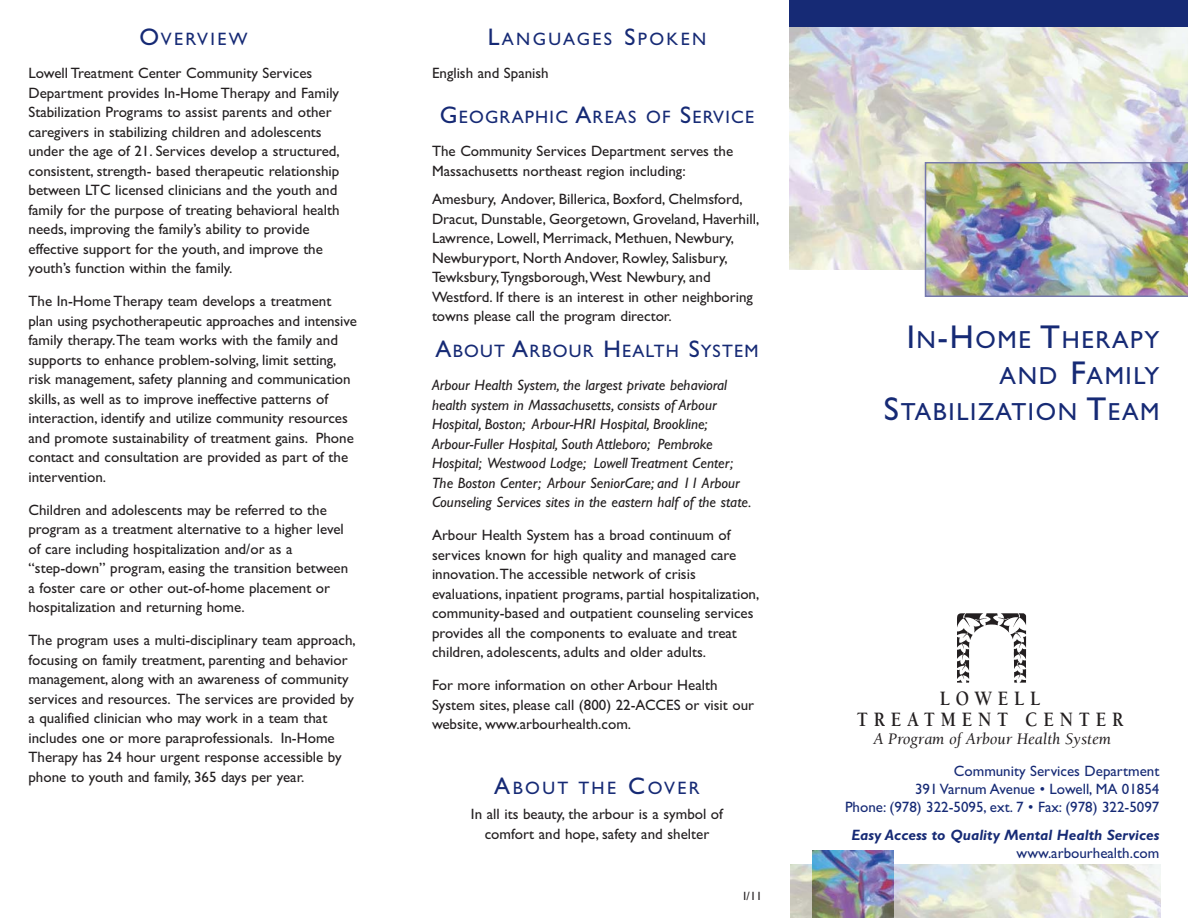
<style>
.page{position:relative;width:1188px;height:918px;background:#fff}
.page>*{position:absolute;margin:0;border:0;box-sizing:border-box;transform-origin:0 0}
.t1{font:24.75px/36px "Gill Sans";letter-spacing:.065em;color:#162a75;text-align:right}
.t2{font:700 21px/21px "Berkeley";letter-spacing:.32em;color:#231f20;text-align:center;scale:.85 1}
.t3{font:18px "Gill Sans";letter-spacing:.065em;color:#162a75}
.t4{font:18px "Gill Sans";letter-spacing:.135em;color:#162a75}
.t5{font:italic 16.5px "Berkeley";color:#231f20}
.t6{font:15px/19.5px "Gill Sans";color:#231f20}
.t7{font:italic 15px/19.5px "Gill Sans";color:#231f20}
.t8{font:15px/18px "Gill Sans";color:#162a75;text-align:right}
.t9{font:italic 700 15px "Gill Sans";color:#162a75}
.t10{font:12px "Gill Sans";color:#231f20}
.s1{font-size:24px}
.s2{font-size:33px}
</style>
<div class="page">
<img style="left:790px;top:864px;width:371px;height:54px">
<img style="left:812px;top:850px;width:81px;height:68px">
<img style="left:790px;top:27px;width:398px;height:243px">
<img style="left:925px;top:162px;width:263px;height:135px">
<div style="left:790px;top:0;width:398px;height:27px;background:#162a75"></div>
<img style="left:957px;top:613px;width:70px;height:70px">
<p class="t4" style="left:139px;top:33px;width:110px"><span class="s1">O</span>VERVIEW</p>
<p class="t6" style="left:28px;top:65px;width:313px">Lowell Treatment Center Community Services Department provides In-Home Therapy and Family Stabilization Programs to assist parents and other caregivers in stabilizing children and adolescents under the age of 21. Services develop a structured, consistent, strength- based therapeutic relationship between LTC licensed clinicians and the youth and family for the purpose of treating behavioral health needs, improving the family’s ability to provide effective support for the youth, and improve the youth’s function within the family.</p>
<p class="t6" style="left:28px;top:293px;width:330px">The In-Home Therapy team develops a treatment plan using psychotherapeutic approaches and intensive family therapy. The team works with the family and supports to enhance problem-solving, limit setting, risk management, safety planning and communication skills, as well as to improve ineffective patterns of interaction, identify and utilize community resources and promote sustainability of treatment gains. Phone contact and consultation are provided as part of the intervention.</p>
<p class="t6" style="left:28px;top:501px;width:321px">Children and adolescents may be referred to the program as a treatment alternative to a higher level of care including hospitalization and/or as a “step-down” program, easing the transition between a foster care or other out-of-home placement or hospitalization and returning home.</p>
<p class="t6" style="left:28px;top:632px;width:329px">The program uses a multi-disciplinary team approach, focusing on family treatment, parenting and behavior management, along with an awareness of community services and resources. The services are provided by a qualified clinician who may work in a team that includes one or more paraprofessionals. In-Home Therapy has 24 hour urgent response accessible by phone to youth and family, 365 days per year.</p>
<p class="t4" style="left:488px;top:33px;width:220px"><span class="s1">L</span>ANGUAGES <span class="s1">S</span>POKEN</p>
<p class="t6" style="left:432px;top:65px;width:118px">English and Spanish</p>
<p class="t3" style="left:440px;top:111px;width:316px"><span class="s1">G</span>EOGRAPHIC <span class="s1">A</span>REAS OF <span class="s1">S</span>ERVICE</p>
<p class="t6" style="left:432px;top:143px;width:303px">The Community Services Department serves the<br>Massachusetts northeast region including:</p>
<p class="t6" style="left:432px;top:191px;width:329px">Amesbury, Andover, Billerica, Boxford, Chelmsford, Dracut, Dunstable, Georgetown, Groveland, Haverhill, Lawrence, Lowell, Merrimack, Methuen, Newbury, Newburyport, North Andover, Rowley, Salisbury, Tewksbury, Tyngsborough, West Newbury, and Westford. If there is an interest in other neighboring towns please call the program director.</p>
<p class="t3" style="left:436px;top:345px;width:324px"><span class="s1">A</span>BOUT <span class="s1">A</span>RBOUR <span class="s1">H</span>EALTH <span class="s1">S</span>YSTEM</p>
<p class="t7" style="left:432px;top:377px;width:321px">Arbour Health System, the largest private behavioral health system in Massachusetts, consists of Arbour Hospital, Boston; Arbour-HRI Hospital, Brookline; Arbour-Fuller Hospital, South Attleboro; Pembroke Hospital; Westwood Lodge; Lowell Treatment Center; The Boston Center; Arbour SeniorCare; and 11 Arbour Counseling Services sites in the eastern half of the state.</p>
<p class="t6" style="left:432px;top:527px;width:329px">Arbour Health System has a broad continuum of services known for high quality and managed care innovation. The accessible network of crisis evaluations, inpatient programs, partial hospitalization, community-based and outpatient counseling services provides all the components to evaluate and treat children, adolescents, adults and older adults.</p>
<p class="t6" style="left:432px;top:677px;width:324px">For more information on other Arbour Health<br>System sites, please call (800) 22-ACCES or visit our website, www.arbourhealth.com.</p>
<p class="t4" style="left:494px;top:781px;width:207px"><span class="s1">A</span>BOUT THE <span class="s1">C</span>OVER</p>
<p class="t6" style="left:471px;top:806px;width:254px;text-align:center">In all its beauty, the arbour is a symbol of comfort and hope, safety and shelter</p>
<p class="t10" style="left:742px;top:892px;width:22px">1/11</p>
<h1 class="t1" style="left:884px;top:325px;width:277px"><span class="s2">I</span>N<span class="s2">-H</span>OME <span class="s2">T</span>HERAPY<br>AND <span class="s2">F</span>AMILY<br><span class="s2">S</span>TABILIZATION <span class="s2">T</span>EAM</h1>
<h2 class="t2" style="left:857px;top:690px;width:315px">LOWELL<br>TREATMENT CENTER</h2>
<p class="t5" style="left:874px;top:733px;width:239px">A Program of Arbour Health System</p>
<p class="t8" style="left:845px;top:764px;width:316px">Community Services Department<br>391 Varnum Avenue • Lowell, MA 01854<br>Phone: (978) 322-5095, ext. 7 • Fax: (978) 322-5097</p>
<p class="t9" style="left:852px;top:829px;width:309px">Easy Access to Quality Mental Health Services</p>
<p class="t8" style="left:1017px;top:845px;width:144px">www.arbourhealth.com</p>
</div>
